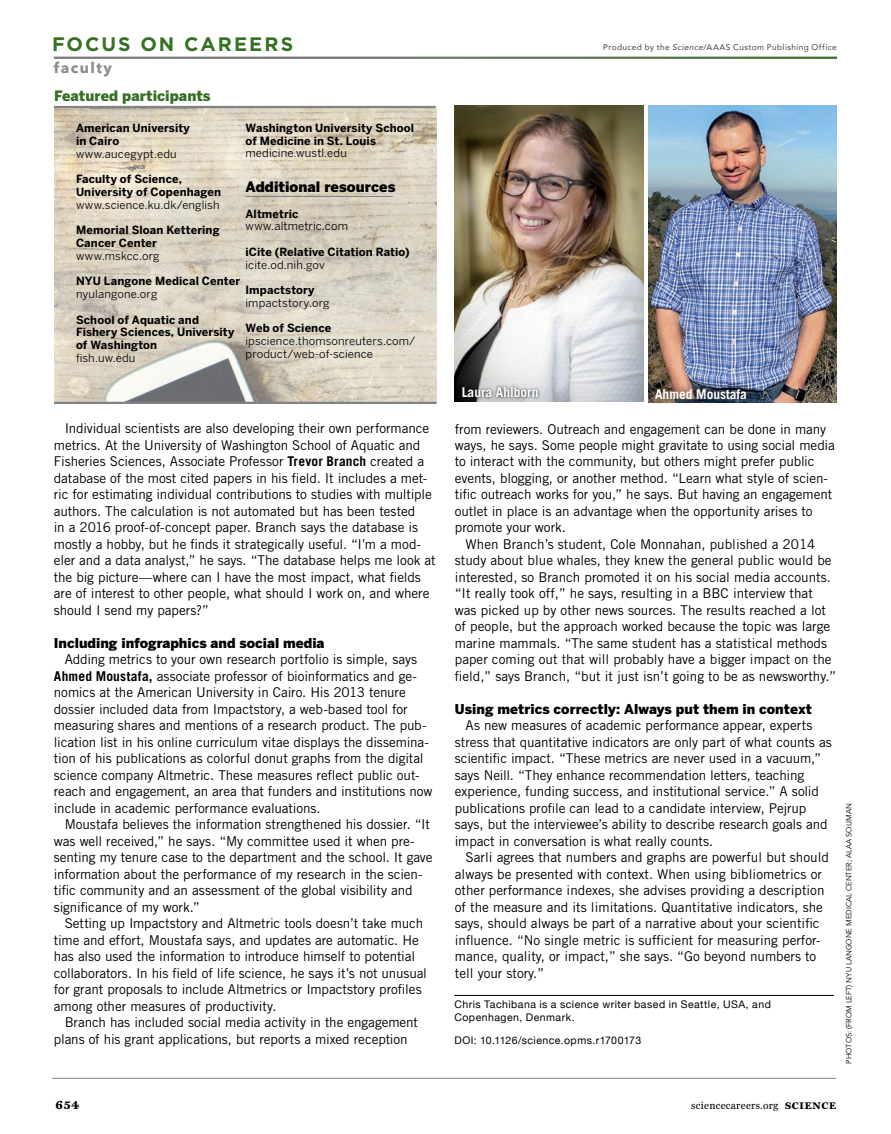
<style>
.page{position:relative;width:891px;height:1134px;background:#fff}
.page>*{position:absolute;margin:0;border:0;box-sizing:border-box;transform-origin:0 0}
.t1{font:700 19.5px "Gotham";letter-spacing:.1em;color:#367124}
.t2{font:700 15px "Avenir Next";letter-spacing:.1em;color:#8a8c8e}
.t3{font:900 14.25px "Benton Sans";letter-spacing:.005em;color:#367124}
.t4{font:900 14.25px "Benton Sans";letter-spacing:.005em;color:#000}
.t5{font:13.5px/16.5px "Trade Gothic LT Std";letter-spacing:-.005em;color:#000}
.t6{font:900 13.5px "Benton Sans";color:#000}
.t7{font:700 13.5px "Trade Gothic LT Std";letter-spacing:-.005em;color:#fff}
.t8{font:700 12px "Miller Daily";color:#000}
.t9{font:700 11.25px/12.8px "Benton Sans";letter-spacing:.01em;color:#000}
.t10{font:11.25px/12.8px "Benton Sans";letter-spacing:.01em;color:#000}
.t11{font:10.5px/12.6px "Helvetica Neue";letter-spacing:.045em;color:#000}
.t12{font:10.5px "Miller Daily";letter-spacing:.025em;color:#000}
.t13{font:8.25px "Avenir";letter-spacing:.05em;color:#414042}
.t14{font:7.5px "Avenir";color:#000}
.s1{font-weight:700}
.s2{font-style:italic}
.s3{font-weight:700;font-size:9.75px}
</style>
<div class="page">
<hr style="left:52px;top:1078px;width:784px;height:1px;background:#808285">
<img style="left:54px;top:108px;width:382px;height:294px">
<hr style="left:454px;top:995px;width:380px;height:1px;background:#000">
<img style="left:648px;top:106px;width:189px;height:297px">
<img style="left:454px;top:106px;width:190px;height:296px">
<hr style="left:54px;top:106px;width:382px;height:2px;background:#808285">
<hr style="left:54px;top:402px;width:382px;height:2px;background:#808285">
<hr style="left:246px;top:196px;width:147px;height:1px;background:#808285">
<div style="left:648px;top:380px;width:106px;height:26px;background:#000;opacity:.75"></div>
<div style="left:459px;top:384px;width:82px;height:16px;background:#000;opacity:.85"></div>
<h1 class="t1" style="left:52px;top:31px;width:242px">FOCUS ON CAREERS</h1>
<p class="t2" style="left:54px;top:55px;width:60px">faculty</p>
<p class="t3" style="left:54px;top:87px;width:158px">Featured participants</p>
<p class="t9" style="left:246px;top:122px;width:170px">Washington University School of Medicine in St. Louis</p>
<p class="t10" style="left:246px;top:147px;width:103px">medicine.wustl.edu</p>
<p class="t4" style="left:246px;top:178px;width:151px">Additional resources</p>
<p class="t9" style="left:246px;top:207px;width:55px">Altmetric</p>
<p class="t10" style="left:246px;top:220px;width:104px">www.altmetric.com</p>
<p class="t9" style="left:246px;top:246px;width:166px">iCite (Relative Citation Ratio)</p>
<p class="t10" style="left:246px;top:258px;width:81px">icite.od.nih.gov</p>
<p class="t9" style="left:246px;top:284px;width:71px">Impactstory</p>
<p class="t10" style="left:246px;top:297px;width:86px">impactstory.org</p>
<p class="t9" style="left:246px;top:322px;width:87px">Web of Science</p>
<p class="t10" style="left:246px;top:335px;width:171px">ipscience.thomsonreuters.com/ product/web-of-science</p>
<p class="t9" style="left:76px;top:122px;width:115px">American University in Cairo</p>
<p class="t10" style="left:76px;top:147px;width:102px">www.aucegypt.edu</p>
<p class="t9" style="left:76px;top:173px;width:147px">Faculty of Science,<br>University of Copenhagen</p>
<p class="t10" style="left:76px;top:198px;width:145px">www.science.ku.dk/english</p>
<p class="t9" style="left:76px;top:224px;width:145px">Memorial Sloan Kettering<br>Cancer Center</p>
<p class="t10" style="left:76px;top:249px;width:85px">www.mskcc.org</p>
<p class="t9" style="left:76px;top:275px;width:166px">NYU Langone Medical Center</p>
<p class="t10" style="left:76px;top:288px;width:83px">nyulangone.org</p>
<p class="t9" style="left:76px;top:313px;width:160px">School of Aquatic and<br>Fishery Sciences, University of Washington</p>
<p class="t10" style="left:76px;top:351px;width:61px">fish.uw.edu</p>
<p class="t5" style="left:54px;top:420px;width:383px;text-indent:11px">Individual scientists are also developing their own performance metrics. At the University of Washington School of Aquatic and Fisheries Sciences, Associate Professor <span class="s1">Trevor Branch</span> created a database of the most cited papers in his field. It includes a met&shy;ric for estimating individual contributions to studies with multiple authors. The calculation is not automated but has been tested<br>in a 2016 proof-of-concept paper. Branch says the database is mostly a hobby, but he finds it strategically useful. “I’m a mod&shy;eler and a data analyst,” he says. “The database helps me look at the big picture—where can I have the most impact, what fields are of interest to other people, what should I work on, and where should I send my papers?”</p>
<p class="t6" style="left:54px;top:634px;width:272px">Including infographics and social media</p>
<p class="t5" style="left:54px;top:651px;width:380px;text-indent:11px">Adding metrics to your own research portfolio is simple, says <span class="s1">Ahmed Moustafa,</span> associate professor of bioinformatics and ge&shy;nomics at the American University in Cairo. His 2013 tenure dossier included data from Impactstory, a web-based tool for measuring shares and mentions of a research product. The pub&shy;lication list in his online curriculum vitae displays the dissemina&shy;tion of his publications as colorful donut graphs from the digital science company Altmetric. These measures reflect public out&shy;reach and engagement, an area that funders and institutions now include in academic performance evaluations.</p>
<p class="t5" style="left:54px;top:816px;width:380px;text-indent:11px">Moustafa believes the information strengthened his dossier. “It was well received,” he says. “My committee used it when pre&shy;senting my tenure case to the department and the school. It gave information about the performance of my research in the scien&shy;tific community and an assessment of the global visibility and significance of my work.”</p>
<p class="t5" style="left:54px;top:915px;width:375px;text-indent:11px">Setting up Impactstory and Altmetric tools doesn’t take much time and effort, Moustafa says, and updates are automatic. He has also used the information to introduce himself to potential collaborators. In his field of life science, he says it’s not unusual for grant proposals to include Altmetrics or Impactstory profiles among other measures of productivity.</p>
<p class="t5" style="left:54px;top:1014px;width:366px;text-indent:11px">Branch has included social media activity in the engagement plans of his grant applications, but reports a mixed reception</p>
<p class="t13" style="left:603px;top:41px;width:235px">Produced by the <span class="s2">Science</span>/AAAS Custom Publishing Office</p>
<p class="t7" style="left:462px;top:384px;width:78px">Laura Ahlborn</p>
<p class="t7" style="left:655px;top:385px;width:93px">Ahmed Moustafa</p>
<p class="t5" style="left:455px;top:420px;width:381px">from reviewers. Outreach and engagement can be done in many ways, he says. Some people might gravitate to using social media to interact with the community, but others might prefer public events, blogging, or another method. “Learn what style of scien&shy;tific outreach works for you,” he says. But having an engagement outlet in place is an advantage when the opportunity arises to promote your work.</p>
<p class="t5" style="left:455px;top:536px;width:383px;text-indent:11px">When Branch’s student, Cole Monnahan, published a 2014 study about blue whales, they knew the general public would be interested, so Branch promoted it on his social media accounts. “It really took off,” he says, resulting in a BBC interview that was picked up by other news sources. The results reached a lot of people, but the approach worked because the topic was large marine mammals. “The same student has a statistical methods paper coming out that will probably have a bigger impact on the field,” says Branch, “but it just isn’t going to be as newsworthy.”</p>
<p class="t6" style="left:455px;top:700px;width:359px">Using metrics correctly: Always put them in context</p>
<p class="t5" style="left:455px;top:717px;width:378px;text-indent:11px">As new measures of academic performance appear, experts stress that quantitative indicators are only part of what counts as scientific impact. “These metrics are never used in a vacuum,” says Neill. “They enhance recommendation letters, teaching experience, funding success, and institutional service.” A solid publications profile can lead to a candidate interview, Pejrup says, but the interviewee’s ability to describe research goals and impact in conversation is what really counts.</p>
<p class="t5" style="left:455px;top:849px;width:376px;text-indent:11px">Sarli agrees that numbers and graphs are powerful but should always be presented with context. When using bibliometrics or other performance indexes, she advises providing a description of the measure and its limitations. Quantitative indicators, she says, should always be part of a narrative about your scientific influence. “No single metric is sufficient for measuring perfor&shy;mance, quality, or impact,” she says. “Go beyond numbers to tell your story.”</p>
<p class="t11" style="left:454px;top:999px;width:318px">Chris Tachibana is a science writer based in Seattle, USA, and<br>Copenhagen, Denmark.</p>
<p class="t11" style="left:454px;top:1034px;width:188px">DOI: 10.1126/science.opms.r1700173</p>
<p class="t14" style="left:844px;top:1064px;width:262px;rotate:-90deg">PHOTOS: (FROM LEFT) NYU LANGONE MEDICAL CENTER; ALAA SOLIMAN</p>
<p class="t8" style="left:56px;top:1098px;width:25px">654</p>
<p class="t12" style="left:691px;top:1100px;width:146px">sciencecareers.org <span class="s3">SCIENCE</span></p>
</div>
